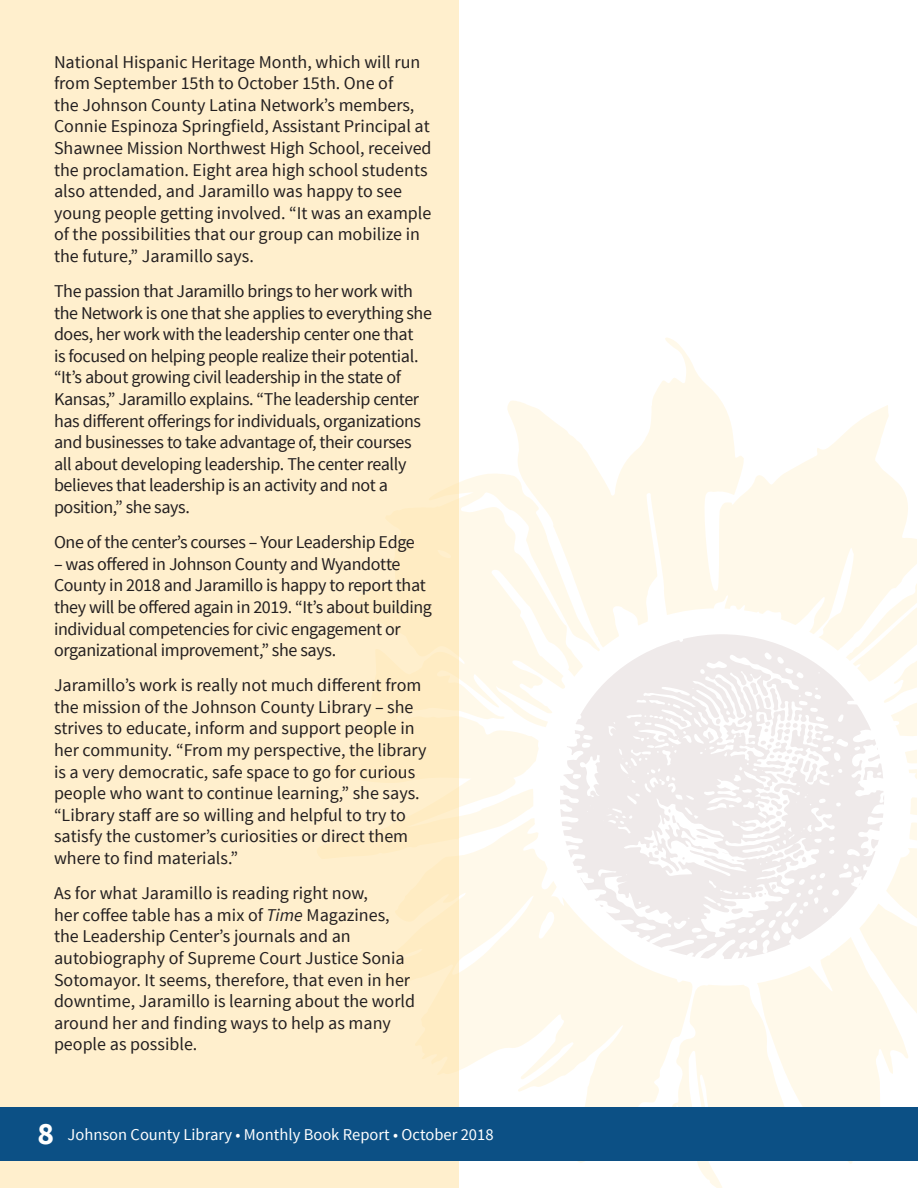
<style>
.page{position:relative;width:918px;height:1188px;background:#fff}
.page>*{position:absolute;margin:0;border:0;box-sizing:border-box;transform-origin:0 0}
.t1{font:18px/21.6px "Source Sans Pro";color:#231f20}
.t2{font:18px/21.6px "Source Sans Pro";letter-spacing:-.02em;color:#231f20}
.t3{font:16.5px "Source Sans Pro";color:#fff}
.s1{font-style:italic}
.s2{font-weight:700;font-size:31.5px}
</style>
<div class="page">
<svg style="left:459px;top:338px;width:457px;height:850px;fill:#fff9ea"></svg>
<svg style="left:560px;top:634px;width:324px;height:325px;fill:#efeaea"></svg>
<div style="left:0;top:1107px;width:918px;height:54px;background:#0c5085"></div>
<div style="left:0;top:0;width:459px;height:1107px;background:#ffefcd"></div>
<div style="left:0;top:1161px;width:459px;height:27px;background:#ffefcd"></div>
<p class="t1" style="left:54px;top:51px;width:379px">National Hispanic Heritage Month, which will run from September 15th to October 15th. One of<br>the Johnson County Latina Network’s members, Connie Espinoza Springfield, Assistant Principal at Shawnee Mission Northwest High School, received the proclamation. Eight area high school students also attended, and Jaramillo was happy to see young people getting involved. “It was an example of the possibilities that our group can mobilize in the future,” Jaramillo says.</p>
<p class="t2" style="left:54px;top:281px;width:380px">The passion that Jaramillo brings to her work with the Network is one that she applies to everything she does, her work with the leadership center one that<br>is focused on helping people realize their potential. “It’s about growing civil leadership in the state of Kansas,” Jaramillo explains. “The leadership center has different offerings for individuals, organizations and businesses to take advantage of, their courses all about developing leadership. The center really believes that leadership is an activity and not a position,” she says.</p>
<p class="t2" style="left:54px;top:532px;width:362px">One of the center’s courses – Your Leadership Edge</p>
<p class="t2" style="left:54px;top:553px;width:380px">– was offered in Johnson County and Wyandotte County in 2018 and Jaramillo is happy to report that they will be offered again in 2019. “It’s about building individual competencies for civic engagement or organizational improvement,” she says.</p>
<p class="t1" style="left:54px;top:675px;width:374px">Jaramillo’s work is really not much different from the mission of the Johnson County Library – she strives to educate, inform and support people in her community. “From my perspective, the library is a very democratic, safe space to go for curious people who want to continue learning,” she says. “Library staff are so willing and helpful to try to satisfy the customer’s curiosities or direct them where to find materials.”</p>
<p class="t1" style="left:54px;top:883px;width:363px">As for what Jaramillo is reading right now,<br>her coffee table has a mix of <span class="s1">Time</span> Magazines, the Leadership Center’s journals and an autobiography of Supreme Court Justice Sonia Sotomayor. It seems, therefore, that even in her downtime, Jaramillo is learning about the world around her and finding ways to help as many people as possible.</p>
<p class="t3" style="left:37px;top:1124px;width:458px"><span class="s2">8</span> Johnson County Library • Monthly Book Report • October 2018</p>
</div>
